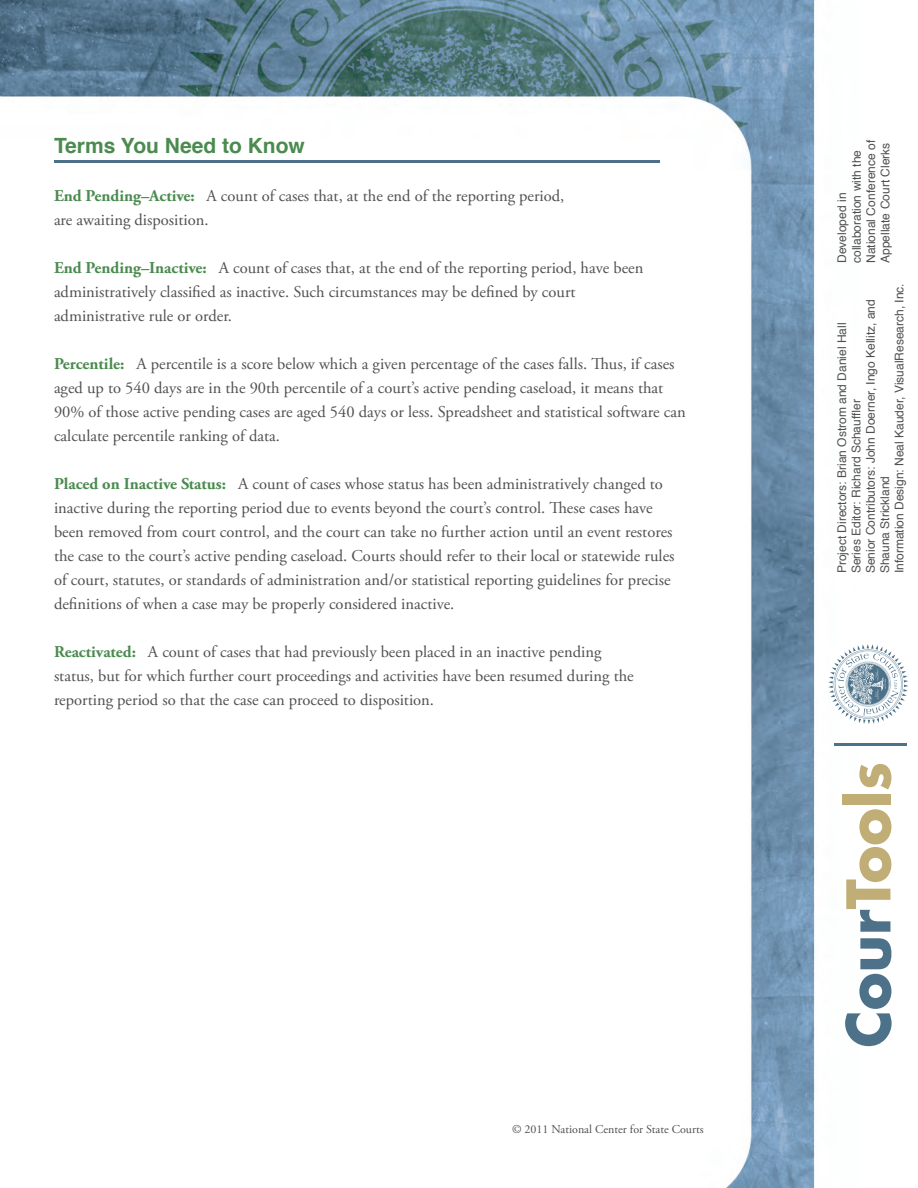
<style>
.page{position:relative;width:918px;height:1188px;background:#fff}
.page>*{position:absolute;margin:0;border:0;box-sizing:border-box;transform-origin:0 0}
.t1{font:700 21px "Helvetica";color:#4b8b4f}
.t2{font:16.5px/24px "Adobe Garamond Pro";color:#505052}
.t3{font:12px/14.4px "Helvetica";color:#505052}
.t4{font:12px "Adobe Garamond Pro";color:#505052}
.s1{font-weight:700;color:#4b8b4f}
</style>
<div class="page">
<img style="left:0;top:0;width:892px;height:1188px">
<hr style="left:54px;top:160px;width:606px;height:3px;background:#4c7088">
<svg style="left:845px;top:938px;width:47px;height:108px"></svg>
<svg style="left:846px;top:809px;width:45px;height:123px"></svg>
<div style="left:842px;top:794px;width:48px;height:11px;background:#c1ae76"></div>
<svg style="left:859px;top:764px;width:32px;height:25px"></svg>
<hr style="left:835px;top:743px;width:72px;height:3px;background:#4c7189">
<svg style="left:828px;top:644px;width:80px;height:80px"></svg>
<p class="t1" style="left:54px;top:129px;width:252px">Terms You Need to Know</p>
<p class="t2" style="left:54px;top:184px;width:512px"><span class="s1">End Pending–Active:</span> A count of cases that, at the end of the reporting period,</p>
<p class="t2" style="left:54px;top:208px;width:156px">are awaiting disposition.</p>
<p class="t2" style="left:54px;top:256px;width:591px"><span class="s1">End Pending–Inactive:</span> A count of cases that, at the end of the reporting period, have been administratively classified as inactive. Such circumstances may be defined by court</p>
<p class="t2" style="left:54px;top:304px;width:179px">administrative rule or order.</p>
<p class="t2" style="left:54px;top:352px;width:633px"><span class="s1">Percentile:</span> A percentile is a score below which a given percentage of the cases falls. Thus, if cases aged up to 540 days are in the 90th percentile of a court’s active pending caseload, it means that 90% of those active pending cases are aged 540 days or less. Spreadsheet and statistical software can calculate percentile ranking of data.</p>
<p class="t2" style="left:54px;top:472px;width:622px"><span class="s1">Placed on Inactive Status:</span> A count of cases whose status has been administratively changed to inactive during the reporting period due to events beyond the court’s control. These cases have been removed from court control, and the court can take no further action until an event restores the case to the court’s active pending caseload. Courts should refer to their local or statewide rules of court, statutes, or standards of administration and/or statistical reporting guidelines for precise definitions of when a case may be properly considered inactive.</p>
<p class="t2" style="left:54px;top:640px;width:549px"><span class="s1">Reactivated:</span> A count of cases that had previously been placed in an inactive pending</p>
<p class="t2" style="left:54px;top:664px;width:581px">status, but for which further court proceedings and activities have been resumed during the reporting period so that the case can proceed to disposition.</p>
<p class="t3" style="left:835px;top:263px;width:124px;rotate:-90deg">Developed in collaboration with the<br>National Conference of<br>Appellate Court Clerks</p>
<p class="t3" style="left:893px;top:573px;width:291px;rotate:-90deg">Information Design: Neal Kauder, VisualResearch, Inc.</p>
<p class="t3" style="left:864px;top:573px;width:276px;rotate:-90deg">Senior Contributors: John Doerner, Ingo Kellitz, and<br>Shauna Strickland</p>
<p class="t3" style="left:835px;top:573px;width:252px;rotate:-90deg">Project Directors: Brian Ostrom and Daniel Hall</p>
<p class="t3" style="left:849px;top:573px;width:176px;rotate:-90deg">Series Editor: Richard Schauffler</p>
<p class="t4" style="left:512px;top:1122px;width:193px">© 2011 National Center for State Courts</p>
</div>
